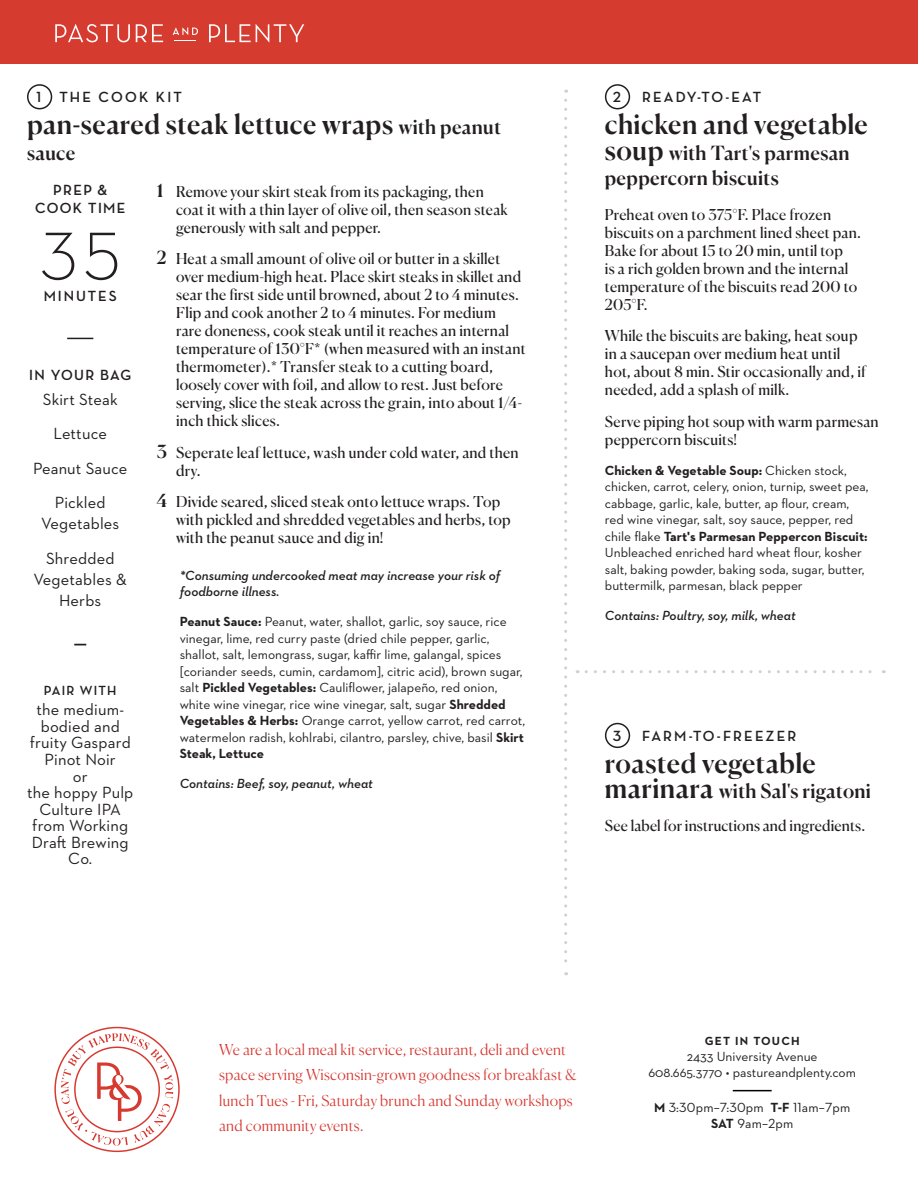
<style>
.page{position:relative;width:918px;height:1188px;background:#fff}
.page>*{position:absolute;margin:0;border:0;box-sizing:border-box;transform-origin:0 0}
.t1{font:300 69px "Neutraface 2 Text";color:#231f20}
.t2{font:500 27px "Canela";letter-spacing:.015em;color:#231f20}
.t3{font:500 19.5px/25.5px "Canela";letter-spacing:.015em;color:#231f20}
.List_of_Ingredients{font:16.5px/16.5px "Neutraface 2 Text";letter-spacing:.01em;color:#231f20;text-align:center}
.t4{font:15px/18px "Canela";letter-spacing:.015em;color:#231f20}
.t5{font:300 15px/25.5px "Canela";letter-spacing:.02em;color:#d73830}
.List_of_Ingredients-2{font:700 15px "Neutraface Display";letter-spacing:.13em;color:#231f20}
.List_of_Ingredients-3{font:700 15px/18px "Neutraface Display";letter-spacing:.09em;color:#231f20;text-align:center}
.List_of_Ingredients-4{font:700 15px "Neutraface Display";letter-spacing:.08em;color:#231f20}
.t6{font:13.5px/16.5px "Neutraface 2 Text";color:#231f20}
.t7{font:italic 600 13.5px/16.5px "Neutraface 2 Text";color:#231f20}
.List_of_Ingredients-5{font:700 13.5px "Neutraface Display";letter-spacing:.09em;color:#231f20}
.t8{font:700 12px "Neutraface 2 Text";letter-spacing:.1em;color:#231f20}
.s1{font-size:19.5px}
.s2{font-weight:500;font-size:18px}
.s3{font-weight:700}
.s4{font-size:27px}
</style>
<div class="page">
<div style="left:0;top:0;width:918px;height:64px;background:#d63b30"></div>
<svg style="left:55px;top:24px;width:75px;height:18px"></svg>
<svg style="left:136px;top:24px;width:27px;height:18px"></svg>
<svg style="left:173px;top:27px;width:25px;height:14px"></svg>
<svg style="left:209px;top:24px;width:95px;height:19px"></svg>
<svg style="left:54px;top:1027px;width:126px;height:125px"></svg>
<div style="left:605px;top:84px;width:25px;height:25px;border:2px solid #231f20;border-radius:50%"></div>
<div style="left:605px;top:723px;width:25px;height:25px;border:2px solid #231f20;border-radius:50%"></div>
<svg style="left:564px;top:100px;width:3px;height:875px"></svg>
<svg style="left:586px;top:670px;width:298px;height:3px"></svg>
<hr style="left:733px;top:1090px;width:39px;height:1px;background:#000">
<div style="left:27px;top:84px;width:25px;height:25px;border:2px solid #231f20;border-radius:50%"></div>
<svg style="left:67px;top:338px;width:26px;height:1px"></svg>
<svg style="left:74px;top:644px;width:12px;height:1px"></svg>
<p class="List_of_Ingredients-2" style="left:37px;top:88px;width:6px">1</p>
<p class="List_of_Ingredients-2" style="left:59px;top:89px;width:124px">THE COOK KIT</p>
<p class="t2" style="left:27px;top:103px;width:476px">pan-seared steak lettuce wraps <span class="s1">with peanut</span></p>
<p class="t3" style="left:27px;top:138px;width:50px">sauce</p>
<p class="List_of_Ingredients-3" style="left:35px;top:181px;width:92px">PREP &amp;<br>COOK TIME</p>
<p class="t1" style="left:40px;top:213px;width:82px">35</p>
<p class="List_of_Ingredients-2" style="left:44px;top:288px;width:75px">MINUTES</p>
<p class="List_of_Ingredients-4" style="left:29px;top:366px;width:104px">IN YOUR BAG</p>
<p class="List_of_Ingredients" style="left:43px;top:391px;width:77px">Skirt Steak</p>
<p class="List_of_Ingredients" style="left:54px;top:425px;width:55px">Lettuce</p>
<p class="List_of_Ingredients" style="left:33px;top:460px;width:96px">Peanut Sauce</p>
<p class="List_of_Ingredients" style="left:41px;top:492px;width:80px;line-height:21px">Pickled<br>Vegetables</p>
<p class="List_of_Ingredients" style="left:34px;top:548px;width:95px;line-height:21px">Shredded<br>Vegetables &amp;<br>Herbs</p>
<p class="List_of_Ingredients-5" style="left:44px;top:683px;width:74px">PAIR WITH</p>
<p class="List_of_Ingredients" style="left:27px;top:701px;width:108px">the medium&shy;bodied and fruity Gaspard<br>Pinot Noir<br>or<br>the hoppy Pulp<br>Culture IPA from Working<br>Draft Brewing<br>Co.</p>
<p class="t4" style="left:176px;top:181px;width:333px;text-indent:-19px"><span class="s2">1</span> Remove your skirt steak from its packaging, then coat it with a thin layer of olive oil, then season steak generously with salt and pepper.</p>
<p class="t4" style="left:176px;top:249px;width:351px;text-indent:-19px"><span class="s2">2</span> Heat a small amount of olive oil or butter in a skillet over medium-high heat. Place skirt steaks in skillet and sear the first side until browned, about 2 to 4 minutes.<br>Flip and cook another 2 to 4 minutes. For medium<br>rare doneness, cook steak until it reaches an internal temperature of 130°F* (when measured with an instant thermometer).* Transfer steak to a cutting board, loosely cover with foil, and allow to rest. Just before serving, slice the steak across the grain, into about 1/4- inch thick slices.</p>
<p class="t4" style="left:176px;top:442px;width:344px;text-indent:-19px"><span class="s2">3</span> Seperate leaf lettuce, wash under cold water, and then dry.</p>
<p class="t4" style="left:176px;top:492px;width:336px;text-indent:-19px"><span class="s2">4</span> Divide seared, sliced steak onto lettuce wraps. Top with pickled and shredded vegetables and herbs, top with the peanut sauce and dig in!</p>
<p class="t7" style="left:180px;top:567px;width:322px">*Consuming undercooked meat may increase your risk of foodborne illness.</p>
<p class="t6" style="left:180px;top:613px;width:347px"><span class="s3">Peanut Sauce:</span> Peanut, water, shallot, garlic, soy sauce, rice vinegar, lime, red curry paste (dried chile pepper, garlic, shallot, salt, lemongrass, sugar, kaffir lime, galangal, spices [coriander seeds, cumin, cardamom], citric acid), brown sugar, salt <span class="s3">Pickled Vegetables:</span> Cauliflower, jalapeño, red onion, white wine vinegar, rice wine vinegar, salt, sugar <span class="s3">Shredded Vegetables &amp; Herbs:</span> Orange carrot, yellow carrot, red carrot, watermelon radish, kohlrabi, cilantro, parsley, chive, basil <span class="s3">Skirt Steak, Lettuce</span></p>
<p class="t7" style="left:180px;top:775px;width:195px">Contains: Beef, soy, peanut, wheat</p>
<p class="List_of_Ingredients-2" style="left:613px;top:88px;width:10px">2</p>
<p class="List_of_Ingredients-2" style="left:642px;top:89px;width:120px">READY-TO-EAT</p>
<p class="t2" style="left:605px;top:103px;width:264px">chicken and vegetable</p>
<p class="t3" style="left:605px;top:138px;width:246px"><span class="s4">soup</span> with Tart's parmesan peppercorn biscuits</p>
<p class="t4" style="left:605px;top:204px;width:258px">Preheat oven to 375°F. Place frozen biscuits on a parchment lined sheet pan.<br>Bake for about 15 to 20 min, until top<br>is a rich golden brown and the internal temperature of the biscuits read 200 to<br>205°F.</p>
<p class="t4" style="left:605px;top:326px;width:263px">While the biscuits are baking, heat soup in a saucepan over medium heat until hot, about 8 min. Stir occasionally and, if needed, add a splash of milk.</p>
<p class="t4" style="left:605px;top:411px;width:275px">Serve piping hot soup with warm parmesan peppercorn biscuits!</p>
<p class="t6" style="left:605px;top:462px;width:265px"><span class="s3">Chicken &amp; Vegetable Soup:</span> Chicken stock, chicken, carrot, celery, onion, turnip, sweet pea, cabbage, garlic, kale, butter, ap flour, cream, red wine vinegar, salt, soy sauce, pepper, red chile flake <span class="s3">Tart's Parmesan Peppercon Biscuit:<br></span>Unbleached enriched hard wheat flour, kosher salt, baking powder, baking soda, sugar, butter, buttermilk, parmesan, black pepper</p>
<p class="t7" style="left:605px;top:607px;width:192px">Contains: Poultry, soy, milk, wheat</p>
<p class="List_of_Ingredients-2" style="left:613px;top:727px;width:10px">3</p>
<p class="List_of_Ingredients-2" style="left:642px;top:727px;width:156px">FARM-TO-FREEZER</p>
<p class="t2" style="left:605px;top:742px;width:212px">roasted vegetable</p>
<p class="t3" style="left:605px;top:777px;width:268px"><span class="s4">marinara</span> with Sal's rigatoni</p>
<p class="t4" style="left:605px;top:815px;width:262px">See label for instructions and ingredients.</p>
<p class="t5" style="left:219px;top:1035px;width:359px">We are a local meal kit service, restaurant, deli and event space serving Wisconsin-grown goodness for breakfast &amp; lunch Tues - Fri, Saturday brunch and Sunday workshops and community events.</p>
<p class="t8" style="left:705px;top:1033px;width:97px">GET IN TOUCH</p>
<p class="t6" style="left:687px;top:1048px;width:132px">2433 University Avenue</p>
<p class="t6" style="left:648px;top:1064px;width:209px">608.665.3770 • pastureandplenty.com</p>
<p class="t6" style="left:654px;top:1099px;width:198px"><span class="s3">M</span> 3:30pm–7:30pm <span class="s3">T-F</span> 11am–7pm</p>
<p class="t6" style="left:711px;top:1115px;width:84px"><span class="s3">SAT</span> 9am–2pm</p>
</div>
